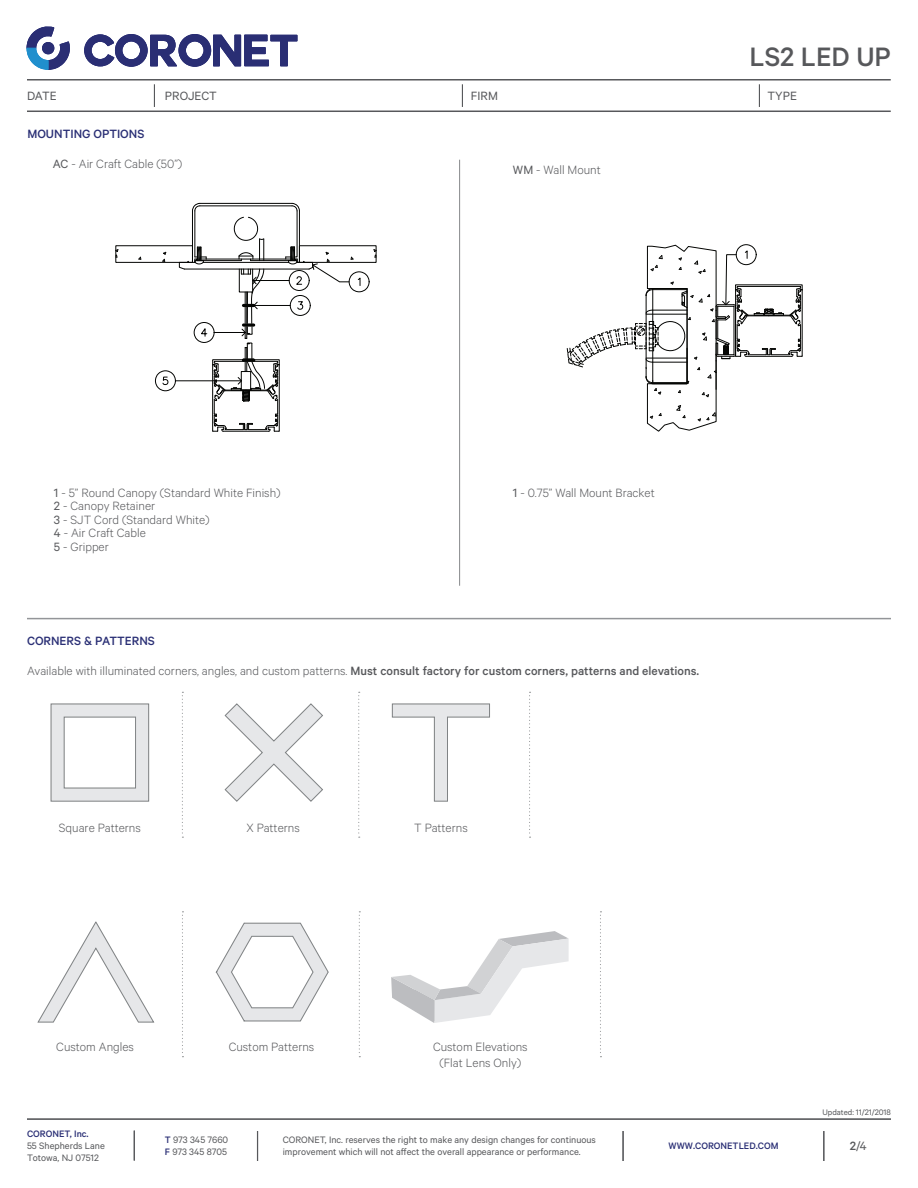
<style>
.page{position:relative;width:918px;height:1188px;background:#fff}
.page>*{position:absolute;margin:0;border:0;box-sizing:border-box;transform-origin:0 0}
.t1{font:500 30px "Calibre";color:#57585b}
.t2{font:300 13.5px/13.5px "Calibre";color:#57585b}
.t3{font:500 13.5px "Calibre";color:#2a2f75}
.t4{font:13.5px "Calibre";color:#57585b}
.t5{font:10.5px/12px "Calibre";color:#57585b}
.t6{font:500 10.5px "Calibre";color:#2a2f75}
.t7{font:9px "Calibre";color:#57585b}
.s1{font-weight:400}
.s2{font-weight:500}
.s3{font-weight:500;color:#2a2f75}
</style>
<div class="page">
<svg style="left:85px;top:35px;width:212px;height:31px"></svg>
<svg style="left:27px;top:27px;width:43px;height:42px"></svg>
<svg style="left:154px;top:84px;width:1px;height:23px"></svg>
<svg style="left:462px;top:84px;width:1px;height:23px"></svg>
<svg style="left:759px;top:84px;width:1px;height:23px"></svg>
<hr style="left:27px;top:1119px;width:864px;height:1px;background:#57585b">
<hr style="left:134px;top:1131px;width:1px;height:30px;background:#57585b">
<hr style="left:257px;top:1131px;width:1px;height:30px;background:#57585b">
<hr style="left:623px;top:1131px;width:1px;height:30px;background:#57585b">
<hr style="left:823px;top:1131px;width:1px;height:30px;background:#57585b">
<hr style="left:27px;top:79px;width:864px;height:2px;background:#57585b">
<hr style="left:27px;top:111px;width:864px;height:1px;background:#57585b">
<hr style="left:459px;top:160px;width:1px;height:426px;background:#939597">
<div style="left:115px;top:245px;width:78px;height:18px;border:1px solid #040503"></div>
<svg style="left:155px;top:203px;width:222px;height:229px"></svg>
<hr style="left:214px;top:332px;width:31px;height:1px;background:#040503">
<svg style="left:566px;top:244px;width:237px;height:188px"></svg>
<svg style="left:182px;top:692px;width:1px;height:146px"></svg>
<svg style="left:358px;top:692px;width:2px;height:146px"></svg>
<svg style="left:529px;top:692px;width:2px;height:146px"></svg>
<svg style="left:359px;top:911px;width:1px;height:146px"></svg>
<svg style="left:600px;top:911px;width:1px;height:146px"></svg>
<svg style="left:182px;top:911px;width:1px;height:146px"></svg>
<svg style="left:392px;top:704px;width:98px;height:98px"></svg>
<svg style="left:216px;top:922px;width:113px;height:100px"></svg>
<svg style="left:51px;top:704px;width:98px;height:98px"></svg>
<div style="left:64px;top:717px;width:72px;height:71px;border:1px solid #808385"></div>
<svg style="left:225px;top:703px;width:98px;height:99px"></svg>
<svg style="left:38px;top:921px;width:116px;height:102px"></svg>
<svg style="left:391px;top:931px;width:178px;height:92px"></svg>
<hr style="left:27px;top:618px;width:864px;height:1px;background:#939598">
<h1 class="t1" style="left:750px;top:39px;width:143px">LS2 LED UP</h1>
<p class="t4" style="left:27px;top:88px;width:31px">DATE</p>
<p class="t4" style="left:165px;top:88px;width:53px">PROJECT</p>
<p class="t4" style="left:471px;top:88px;width:28px">FIRM</p>
<p class="t4" style="left:768px;top:88px;width:31px">TYPE</p>
<p class="t3" style="left:27px;top:126px;width:119px">MOUNTING OPTIONS</p>
<p class="t2" style="left:53px;top:157px;width:131px"><span class="s1">AC</span> - Air Craft Cable (50”)</p>
<p class="t2" style="left:54px;top:485px;width:228px"><span class="s1">1</span> - 5” Round Canopy (Standard White Finish)<br><span class="s1">2</span> - Canopy Retainer<br><span class="s1">3</span> - SJT Cord (Standard White)<br><span class="s1">4</span> - Air Craft Cable<br><span class="s1">5</span> - Gripper</p>
<p class="t2" style="left:513px;top:163px;width:89px"><span class="s1">WM</span> - Wall Mount</p>
<p class="t2" style="left:513px;top:485px;width:143px"><span class="s1">1</span> - 0.75” Wall Mount Bracket</p>
<p class="t3" style="left:27px;top:633px;width:129px">CORNERS &amp; PATTERNS</p>
<p class="t2" style="left:27px;top:663px;width:674px">Available with illuminated corners, angles, and custom patterns. <span class="s2">Must consult factory for custom corners, patterns and elevations.</span></p>
<p class="t2" style="left:59px;top:820px;width:83px">Square Patterns</p>
<p class="t2" style="left:246px;top:820px;width:55px">X Patterns</p>
<p class="t2" style="left:414px;top:820px;width:55px">T Patterns</p>
<p class="t2" style="left:56px;top:1040px;width:79px">Custom Angles</p>
<p class="t2" style="left:229px;top:1040px;width:87px">Custom Patterns</p>
<p class="t2" style="left:433px;top:1038px;width:96px;line-height:15.8px;text-align:center">Custom Elevations (Flat Lens Only)</p>
<p class="t7" style="left:822px;top:1107px;width:70px">Updated: 11/21/2018</p>
<p class="t6" style="left:27px;top:1128px;width:63px">CORONET, Inc.</p>
<p class="t5" style="left:27px;top:1139px;width:79px">55 Shepherds Lane<br>Totowa, NJ 07512</p>
<p class="t5" style="left:165px;top:1134px;width:65px"><span class="s3">T</span> 973 345 7660<br><span class="s3">F</span> 973 345 8705</p>
<p class="t5" style="left:283px;top:1134px;width:315px">CORONET, Inc. reserves the right to make any design changes for continuous improvement which will not affect the overall appearance or performance.</p>
<p class="t6" style="left:669px;top:1140px;width:111px">WWW.CORONETLED.COM</p>
<p class="t4" style="left:850px;top:1138px;width:19px"><span class="s2">2</span>/4</p>
</div>
